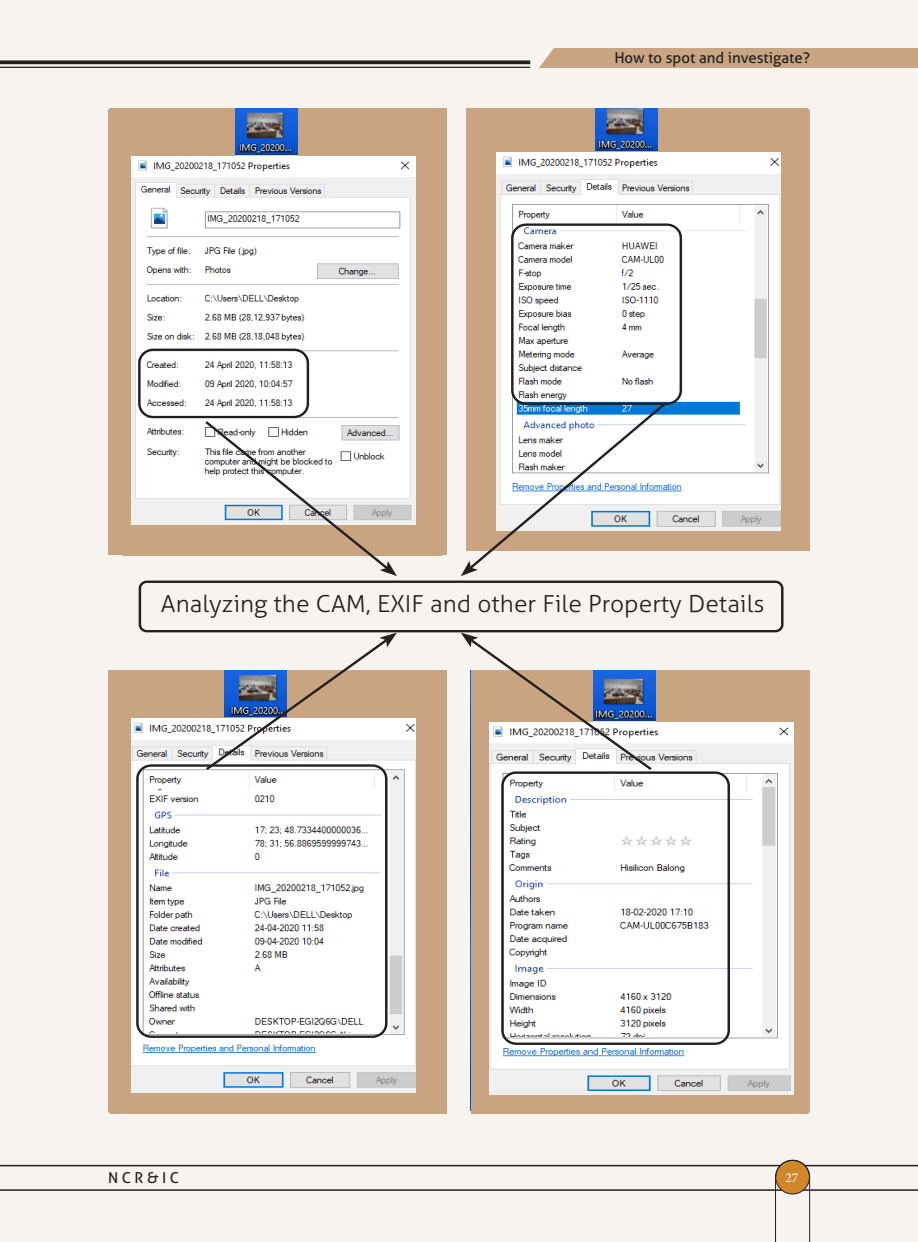
<style>
.page{position:relative;width:918px;height:1242px;background:#f7f4ef}
.page>*{position:absolute;margin:0;border:0;box-sizing:border-box;transform-origin:0 0}
.t1{font:300 23.4px "Aller";color:#231f20;scale:1.05 1}
.t2{font:15px "Aller";color:#231f20}
.t3{font:13.5px "Minion Pro";color:#fff}
</style>
<div class="page">
<div style="left:539px;top:48px;width:379px;height:20px;background:#c8a480"></div>
<svg style="left:0;top:60px;width:530px;height:4px;background:#3a3637"></svg>
<hr style="left:0;top:67px;width:530px;height:1px;background:#231f20">
<svg style="left:0;top:1160px;width:918px;height:82px"></svg>
<img style="left:131px;top:108px;width:286px;height:417px">
<img style="left:496px;top:108px;width:285px;height:419px">
<div style="left:139px;top:581px;width:644px;height:51px;border:2px solid #231f20;border-radius:7px"></div>
<div style="left:138px;top:349px;width:171px;height:69px;border:2px solid #231f20;border-radius:14px"></div>
<div style="left:511px;top:223px;width:171px;height:182px;border:2px solid #231f20;border-radius:14px"></div>
<img style="left:131px;top:718px;width:286px;height:375px">
<img style="left:489px;top:670px;width:305px;height:421px">
<div style="left:501px;top:771px;width:229px;height:274px;border:2px solid #231f20;border-radius:14px"></div>
<div style="left:136px;top:764px;width:251px;height:274px;border:2px solid #231f20;border-radius:14px"></div>
<div style="left:108px;top:108px;width:23px;height:447px;background:#c8a480"></div>
<div style="left:417px;top:108px;width:30px;height:447px;background:#c8a480"></div>
<div style="left:122px;top:525px;width:320px;height:30px;background:#c8a480"></div>
<div style="left:122px;top:108px;width:113px;height:48px;background:#c8a480"></div>
<div style="left:298px;top:108px;width:127px;height:48px;background:#c8a480"></div>
<div style="left:108px;top:670px;width:23px;height:444px;background:#c8a480"></div>
<div style="left:417px;top:670px;width:30px;height:444px;background:#c8a480"></div>
<div style="left:122px;top:1093px;width:320px;height:21px;background:#c8a480"></div>
<div style="left:112px;top:670px;width:112px;height:48px;background:#c8a480"></div>
<div style="left:288px;top:670px;width:138px;height:48px;background:#c8a480"></div>
<div style="left:471px;top:670px;width:18px;height:444px;background:#c8a480"></div>
<div style="left:794px;top:670px;width:16px;height:444px;background:#c8a480"></div>
<div style="left:479px;top:1095px;width:331px;height:19px;background:#c8a480"></div>
<div style="left:657px;top:670px;width:138px;height:51px;background:#c8a480"></div>
<div style="left:466px;top:108px;width:30px;height:443px;background:#c8a480"></div>
<div style="left:781px;top:108px;width:29px;height:443px;background:#c8a480"></div>
<div style="left:487px;top:531px;width:319px;height:20px;background:#c8a480"></div>
<div style="left:482px;top:108px;width:113px;height:44px;background:#c8a480"></div>
<div style="left:658px;top:108px;width:127px;height:44px;background:#c8a480"></div>
<svg style="left:203px;top:633px;width:194px;height:139px"></svg>
<svg style="left:461px;top:633px;width:193px;height:139px"></svg>
<svg style="left:461px;top:401px;width:207px;height:175px"></svg>
<svg style="left:203px;top:419px;width:194px;height:157px"></svg>
<p class="t2" style="left:614px;top:49px;width:197px">How to spot and investigate?</p>
<p class="t1" style="left:161px;top:590px;width:577px">Analyzing the CAM, EXIF and other File Property Details</p>
<p class="t2" style="left:108px;top:1169px;width:73px">N C R &amp; I C</p>
<p class="t3" style="left:785px;top:1169px;width:14px">27</p>
</div>
